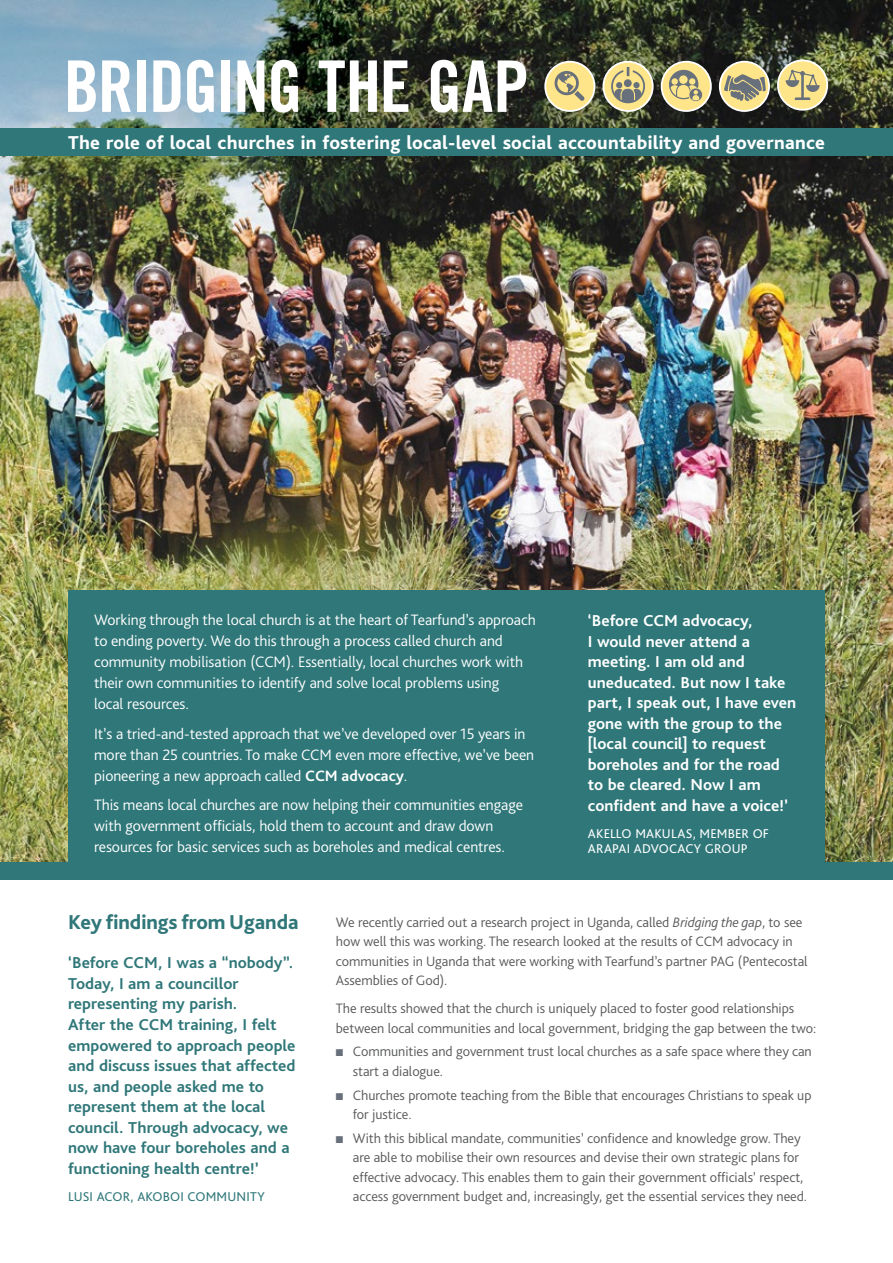
<style>
.page{position:relative;width:893px;height:1263px;background:#fff}
.page>*{position:absolute;margin:0;border:0;box-sizing:border-box;transform-origin:0 0}
.t1{font:71.25px "Trade Gothic Bold Cond Twenty";letter-spacing:-.025em;color:#fff}
.t2{font:800 21px "Bliss Pro";letter-spacing:-.005em;color:#307779}
.t3{font:800 19.5px "Bliss Pro";letter-spacing:.01em;color:#fff}
.t4{font:700 16.5px/20.5px "Bliss Pro";color:#307779}
.t5{font:700 16.5px/20.5px "Bliss Pro";color:#fff}
.t6{font:300 15.75px/21px "Bliss Pro";letter-spacing:-.005em;color:#fff}
.t7{font:300 14.25px/19.5px "Bliss Pro";letter-spacing:-.005em;color:#58595b}
.t8{font:13.35px/14.7px "Bliss Pro";letter-spacing:.01em;color:#fff}
.t9{font:13.35px "Bliss Pro";letter-spacing:.01em;color:#307779}
.s1{font-weight:700}
.s2{font-style:italic}
.s3{color:#68717b}
</style>
<div class="page">
<img style="left:0;top:0;width:893px;height:862px">
<div style="left:0;top:862px;width:893px;height:17px;background:#307779"></div>
<div style="left:0;top:129px;width:893px;height:27px;background:#307779"></div>
<div style="left:68px;top:590px;width:757px;height:289px;background:#307779"></div>
<svg style="left:544px;top:61px;width:51px;height:51px"></svg>
<svg style="left:555px;top:71px;width:30px;height:30px"></svg>
<svg style="left:602px;top:61px;width:52px;height:51px"></svg>
<svg style="left:611px;top:66px;width:34px;height:37px"></svg>
<svg style="left:661px;top:61px;width:51px;height:51px"></svg>
<svg style="left:669px;top:70px;width:34px;height:32px"></svg>
<svg style="left:719px;top:61px;width:51px;height:51px"></svg>
<svg style="left:723px;top:74px;width:43px;height:28px"></svg>
<svg style="left:777px;top:60px;width:51px;height:51px"></svg>
<svg style="left:786px;top:70px;width:34px;height:30px"></svg>
<h1 class="t1" style="left:64px;top:43px;width:467px">BRIDGING THE GAP</h1>
<h3 class="t3" style="left:68px;top:130px;width:758px">The role of local churches in fostering local‑level social accountability and governance</h3>
<p class="t6" style="left:94px;top:609px;width:443px">Working through the local church is at the heart of Tearfund’s approach to ending poverty. We do this through a process called church and community mobilisation (CCM). Essentially, local churches work with their own communities to identify and solve local problems using<br>local resources.</p>
<p class="t6" style="left:94px;top:723px;width:442px">It’s a tried-and-tested approach that we’ve developed over 15 years in more than 25 countries. To make CCM even more effective, we’ve been pioneering a new approach called <span class="s1">CCM advocacy</span>.</p>
<p class="t6" style="left:94px;top:794px;width:430px">This means local churches are now helping their communities engage with government officials, hold them to account and draw down resources for basic services such as boreholes and medical centres.</p>
<p class="t5" style="left:588px;top:610px;width:210px">‘Before CCM advocacy,<br>I would never attend a meeting. I am old and uneducated. But now I take part, I speak out, I have even gone with the group to the [local council] to request boreholes and for the road to be cleared. Now I am confident and have a voice!’</p>
<p class="t8" style="left:588px;top:826px;width:183px">AKELLO MAKULAS, MEMBER OF<br>ARAPAI ADVOCACY GROUP</p>
<h2 class="t2" style="left:68px;top:909px;width:232px">Key findings from Uganda</h2>
<p class="t4" style="left:68px;top:952px;width:229px">‘Before CCM, I was a “nobody”.<br>Today, I am a councillor representing my parish.<br>After the CCM training, I felt empowered to approach people and discuss issues that affected us, and people asked me to represent them at the local council. Through advocacy, we now have four boreholes and a functioning health centre!’</p>
<p class="t9" style="left:68px;top:1188px;width:198px">LUSI ACOR, AKOBOI COMMUNITY</p>
<p class="t7" style="left:336px;top:912px;width:473px">We recently carried out a research project in Uganda, called <span class="s2">Bridging the gap</span>, to see how well this was working. The research looked at the results of CCM advocacy in communities in Uganda that were working with Tearfund’s partner PAG (Pentecostal Assemblies of God).</p>
<p class="t7" style="left:336px;top:998px;width:482px">The results showed that the church is uniquely placed to foster good relationships between local communities and local government, bridging the gap between the two:</p>
<p class="t7" style="left:353px;top:1041px;width:460px;text-indent:-17px"><span class="s3">■</span> Communities and government trust local churches as a safe space where they can start a dialogue.</p>
<p class="t7" style="left:353px;top:1085px;width:460px;text-indent:-17px"><span class="s3">■</span> Churches promote teaching from the Bible that encourages Christians to speak up for justice.</p>
<p class="t7" style="left:353px;top:1128px;width:456px;text-indent:-17px"><span class="s3">■</span> With this biblical mandate, communities’ confidence and knowledge grow. They are able to mobilise their own resources and devise their own strategic plans for effective advocacy. This enables them to gain their government officials’ respect, access government budget and, increasingly, get the essential services they need.</p>
</div>
